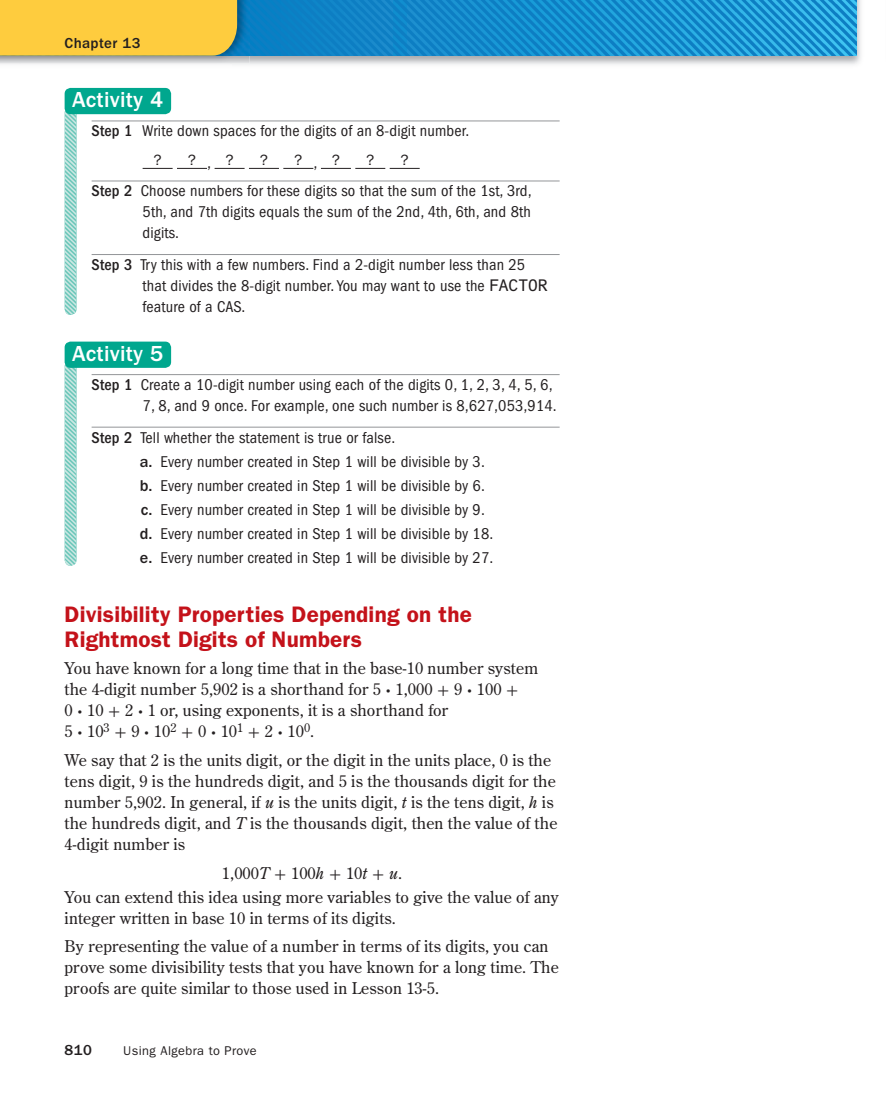
<style>
.page{position:relative;width:886px;height:1102px;background:#fff}
.page>*{position:absolute;margin:0;border:0;box-sizing:border-box;transform-origin:0 0}
.t1{font:600 22.5px/25.5px "ITC Franklin Gothic Std";letter-spacing:.01em;color:#c4121a}
.t2{font:500 22.5px "ITC Franklin Gothic Std";letter-spacing:.01em;color:#fff}
.t3{font:16.2px/21px "Century Old Style Std";letter-spacing:.01em;color:#231f20}
.t4{font:condensed 16.2px/21px "ITC Franklin Gothic Std";letter-spacing:.01em;color:#231f20}
.t5{font:500 15px "ITC Franklin Gothic Std";letter-spacing:.025em;color:#231f20}
.t6{font:15px "ITC Franklin Gothic Std";color:#231f20}
.t7{font:12.75px "ITC Franklin Gothic Std";letter-spacing:.03em;color:#231f20}
.s1{font-weight:500}
.s2{font-stretch:condensed;font-size:16.2px}
.s3{font-family:"Arial Monospaced MT Std";font-stretch:normal}
.s4{font-weight:500;font-stretch:normal}
.s5{font-family:"Uni Math"}
.s6{font-style:italic}
</style>
<div class="page">
<img style="left:232px;top:0;width:629px;height:65px">
<img style="left:250px;top:0;width:607px;height:56px">
<img style="left:0;top:0;width:250px;height:64px">
<hr style="left:92px;top:120px;width:468px;height:1px;background:#939598">
<hr style="left:92px;top:180px;width:468px;height:1px;background:#939598">
<hr style="left:92px;top:254px;width:468px;height:1px;background:#939598">
<hr style="left:92px;top:374px;width:468px;height:1px;background:#939598">
<hr style="left:92px;top:426px;width:468px;height:1px;background:#939598">
<img style="left:65px;top:107px;width:12px;height:208px;border-radius:6px">
<div style="left:65px;top:88px;width:106px;height:26px;background:#00a78e;border-radius:6px"></div>
<hr style="left:143px;top:168px;width:30px;height:1px;background:#231f20">
<hr style="left:177px;top:168px;width:30px;height:1px;background:#231f20">
<hr style="left:215px;top:168px;width:30px;height:1px;background:#231f20">
<hr style="left:249px;top:168px;width:30px;height:1px;background:#231f20">
<hr style="left:283px;top:168px;width:30px;height:1px;background:#231f20">
<hr style="left:321px;top:168px;width:30px;height:1px;background:#231f20">
<hr style="left:355px;top:168px;width:30px;height:1px;background:#231f20">
<hr style="left:390px;top:168px;width:30px;height:1px;background:#231f20">
<img style="left:65px;top:360px;width:12px;height:205px;border-radius:6px">
<div style="left:65px;top:341px;width:106px;height:27px;background:#00a78e;border-radius:6px"></div>
<div style="left:0;top:0;width:237px;height:56px;background:#fecc3e"></div>
<p class="t5" style="left:65px;top:38px;width:77px">Chapter 13</p>
<p class="t2" style="left:72px;top:92px;width:93px">Activity 4</p>
<p class="t4" style="left:92px;top:122px;width:379px"><span class="s1">Step 1</span> Write down spaces for the digits of an 8-digit number.</p>
<p class="t6" style="left:154px;top:155px;width:10px">?</p>
<p class="t6" style="left:188px;top:155px;width:47px">? <span class="s2">,</span> ?</p>
<p class="t6" style="left:260px;top:155px;width:10px">?</p>
<p class="t6" style="left:294px;top:155px;width:47px">? <span class="s2">,</span> ?</p>
<p class="t6" style="left:366px;top:155px;width:10px">?</p>
<p class="t6" style="left:401px;top:155px;width:10px">?</p>
<p class="t4" style="left:143px;top:182px;width:390px;text-align:justify;text-indent:-51px"><span class="s1">Step 2</span> Choose numbers for these digits so that the sum of the 1st, 3rd, 5th, and 7th digits equals the sum of the 2nd, 4th, 6th, and 8th digits.</p>
<p class="t4" style="left:143px;top:255px;width:406px;text-indent:-51px"><span class="s1">Step 3</span> Try this with a few numbers. Find a 2-digit number less than 25 that divides the 8-digit number. You may want to use the <span class="s3">FACTOR </span>feature of a CAS.</p>
<p class="t2" style="left:72px;top:345px;width:93px">Activity 5</p>
<p class="t4" style="left:92px;top:375px;width:467px;text-align:right"><span class="s1">Step 1</span> Create a 10-digit number using each of the digits 0, 1, 2, 3, 4, 5, 6,<br>7, 8, and 9 once. For example, one such number is 8,627,053,914.</p>
<p class="t4" style="left:140px;top:426px;width:355px;line-height:24px;text-indent:-48px"><span class="s1">Step 2</span> Tell whether the statement is true or false.<br><span class="s4">a.</span> Every number created in Step 1 will be divisible by 3. <span class="s4">b.</span> Every number created in Step 1 will be divisible by 6. <span class="s4">c.</span> Every number created in Step 1 will be divisible by 9. <span class="s4">d.</span> Every number created in Step 1 will be divisible by 18. <span class="s4">e.</span> Every number created in Step 1 will be divisible by 27.</p>
<p class="t1" style="left:65px;top:603px;width:409px">Divisibility Properties Depending on the<br>Rightmost Digits of Numbers</p>
<p class="t3" style="left:65px;top:659px;width:475px">You have known for a long time that in the base-10 number system the 4-digit number 5,902 is a shorthand for 5 <span class="s5">·</span> 1,000 <span class="s5">+</span> 9 <span class="s5">·</span> 100 <span class="s5">+<br></span>0 <span class="s5">·</span> 10 <span class="s5">+</span> 2 <span class="s5">·</span> 1 or, using exponents, it is a shorthand for<br>5 <span class="s5">·</span> 10<sup>3</sup> <span class="s5">+</span> 9 <span class="s5">·</span> 10<sup>2</sup> <span class="s5">+</span> 0 <span class="s5">·</span> 10<sup>1</sup> <span class="s5">+</span> 2 <span class="s5">·</span> 10<sup>0</sup>.</p>
<p class="t3" style="left:65px;top:750px;width:494px">We say that 2 is the units digit, or the digit in the units place, 0 is the tens digit, 9 is the hundreds digit, and 5 is the thousands digit for the number 5,902. In general, if <span class="s6">u</span> is the units digit, <span class="s6">t</span> is the tens digit, <span class="s6">h</span> is the hundreds digit, and <span class="s6">T</span> is the thousands digit, then the value of the 4-digit number is</p>
<p class="t3" style="left:65px;top:861px;width:496px;line-height:24px;text-align:center">1,000<span class="s6">T</span> <span class="s5">+</span> 100<span class="s6">h</span> <span class="s5">+</span> 10<span class="s6">t</span> <span class="s5">+</span> <span class="s6">u</span>.<br>You can extend this idea using more variables to give the value of any</p>
<p class="t3" style="left:65px;top:904px;width:485px;line-height:28.5px">integer written in base 10 in terms of its digits.<br>By representing the value of a number in terms of its digits, you can</p>
<p class="t3" style="left:65px;top:957px;width:496px">prove some divisibility tests that you have known for a long time. The proofs are quite similar to those used in Lesson 13-5.</p>
<p class="t5" style="left:65px;top:1044px;width:29px">810</p>
<p class="t7" style="left:123px;top:1046px;width:135px">Using Algebra to Prove</p>
</div>
